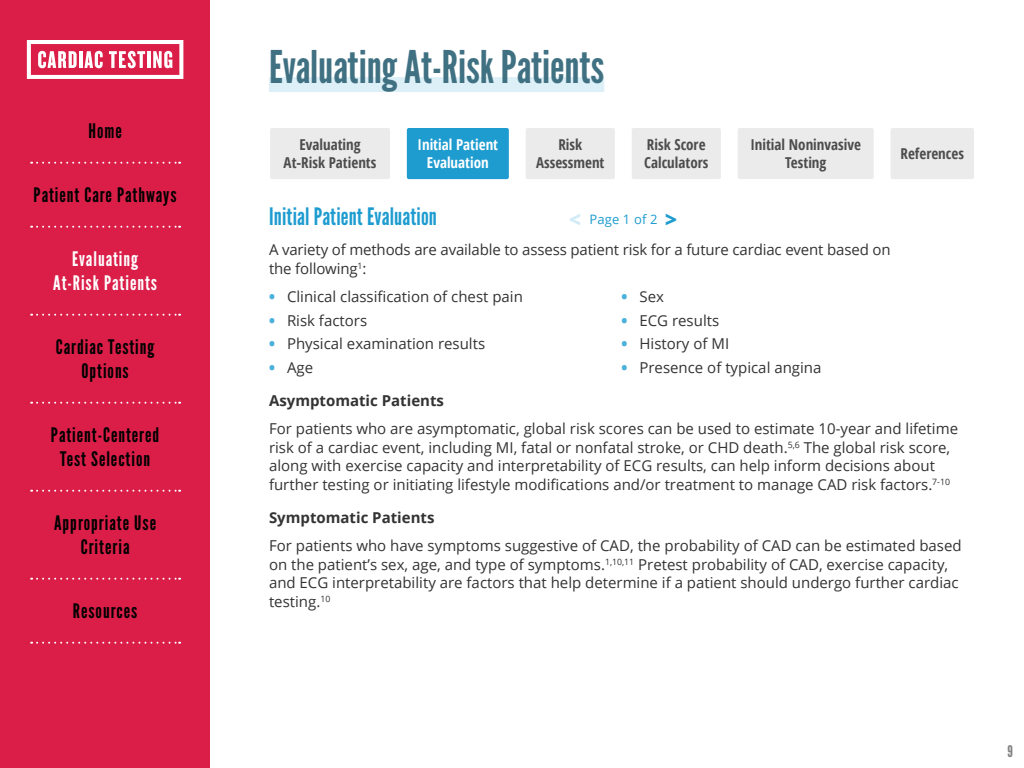
<style>
.page{position:relative;width:1024px;height:768px;background:#fff}
.page>*{position:absolute;margin:0;border:0;box-sizing:border-box;transform-origin:0 0}
.t1{font:45px "League Gothic";color:#407183}
.page_label{font:24px "League Gothic";letter-spacing:.01em;color:#1e9cd0}
.bullets_2-col{font:800 21px "Open Sans";color:#d2ebf6}
.bullets_2-col-2{font:800 21px "Open Sans";color:#1e9cd0}
.Nav{font:20px/24px "League Gothic";letter-spacing:.05em;color:#000;text-align:center}
.Nav-2{font:20px/24px "League Gothic";letter-spacing:.05em;color:#fff;text-align:center}
.t2{font:16px "League Gothic";color:#808080}
.body{font:15px/18.5px "Open Sans";color:#333}
.sub_nav{font:700 condensed 15px/18px "Open Sans";color:#4d4d4d;text-align:center}
.sm_subhead{font:700 15px "Open Sans";color:#333}
.sub_nav-2{font:700 condensed 15px/18px "Open Sans";color:#fff;text-align:center}
.page_label-2{font:13px "Open Sans";letter-spacing:.01em;color:#1e9cd0}
.s1{font-weight:800;color:#4bb0da}
</style>
<div class="page">
<div style="left:0;top:0;width:210px;height:768px;background:#da1e48"></div>
<svg style="left:27px;top:40px;width:156px;height:39px"></svg>
<div style="left:269px;top:77px;width:335px;height:15px;background:#ddf0f8"></div>
<div style="left:270px;top:128px;width:120px;height:51px;background:#ebebeb;border-radius:2px"></div>
<div style="left:407px;top:128px;width:102px;height:51px;background:#1e9cd0;border-radius:2px"></div>
<svg style="left:31px;top:162px;width:149px;height:2px"></svg>
<svg style="left:31px;top:226px;width:149px;height:2px"></svg>
<svg style="left:31px;top:314px;width:149px;height:2px"></svg>
<svg style="left:31px;top:402px;width:149px;height:2px"></svg>
<svg style="left:31px;top:490px;width:149px;height:2px"></svg>
<svg style="left:31px;top:578px;width:149px;height:2px"></svg>
<svg style="left:31px;top:642px;width:149px;height:2px"></svg>
<div style="left:526px;top:128px;width:89px;height:51px;background:#ebebeb;border-radius:2px"></div>
<div style="left:632px;top:128px;width:89px;height:51px;background:#ebebeb;border-radius:2px"></div>
<div style="left:738px;top:128px;width:136px;height:51px;background:#ebebeb;border-radius:2px"></div>
<div style="left:891px;top:128px;width:83px;height:51px;background:#ebebeb;border-radius:2px"></div>
<p class="Nav" style="left:88px;top:119px;width:35px">Home</p>
<p class="Nav" style="left:34px;top:183px;width:144px">Patient Care Pathways</p>
<p class="Nav-2" style="left:53px;top:247px;width:105px">Evaluating<br>At-Risk Patients</p>
<p class="Nav" style="left:56px;top:335px;width:100px">Cardiac Testing<br>Options</p>
<p class="Nav" style="left:51px;top:423px;width:110px">Patient-Centered<br>Test Selection</p>
<p class="Nav" style="left:54px;top:511px;width:103px">Appropriate Use<br>Criteria</p>
<p class="Nav" style="left:73px;top:599px;width:66px">Resources</p>
<p class="t1" style="left:269px;top:40px;width:337px">Evaluating At-Risk Patients</p>
<p class="sub_nav" style="left:284px;top:136px;width:94px">Evaluating<br>At-Risk Patients</p>
<p class="sub_nav-2" style="left:418px;top:136px;width:82px">Initial Patient<br>Evaluation</p>
<p class="sub_nav" style="left:536px;top:136px;width:70px">Risk<br>Assessment</p>
<p class="sub_nav" style="left:644px;top:136px;width:66px;text-align:left">Risk Score<br>Calculators</p>
<p class="sub_nav" style="left:750px;top:135px;width:112px">Initial Noninvasive<br>Testing</p>
<p class="sub_nav" style="left:901px;top:145px;width:65px">References</p>
<p class="page_label" style="left:269px;top:202px;width:170px">Initial Patient Evaluation</p>
<p class="body" style="left:269px;top:240px;width:623px">A variety of methods are available to assess patient risk for a future cardiac event based on the following<sup>1</sup>:</p>
<p class="body" style="left:269px;top:287px;width:255px"><span class="s1">•</span> Clinical classification of chest pain</p>
<p class="body" style="left:269px;top:311px;width:100px"><span class="s1">•</span> Risk factors</p>
<p class="body" style="left:269px;top:334px;width:218px"><span class="s1">•</span> Physical examination results</p>
<p class="body" style="left:269px;top:358px;width:46px"><span class="s1">•</span> Age</p>
<p class="bullets_2-col" style="left:569px;top:203px;width:13px">&lt;</p>
<p class="page_label-2" style="left:589px;top:210px;width:70px">Page 1 of 2</p>
<p class="bullets_2-col-2" style="left:665px;top:203px;width:13px">&gt;</p>
<p class="body" style="left:622px;top:287px;width:44px"><span class="s1">•</span> Sex</p>
<p class="body" style="left:622px;top:311px;width:99px"><span class="s1">•</span> ECG results</p>
<p class="body" style="left:622px;top:334px;width:109px"><span class="s1">•</span> History of MI</p>
<p class="body" style="left:622px;top:358px;width:201px"><span class="s1">•</span> Presence of typical angina</p>
<p class="sm_subhead" style="left:269px;top:390px;width:177px">Asymptomatic Patients</p>
<p class="body" style="left:269px;top:419px;width:691px">For patients who are asymptomatic, global risk scores can be used to estimate 10-year and lifetime risk of a cardiac event, including MI, fatal or nonfatal stroke, or CHD death.<sup>5,6</sup> The global risk score, along with exercise capacity and interpretability of ECG results, can help inform decisions about further testing or initiating lifestyle modifications and/or treatment to manage CAD risk factors.<sup>7-10</sup></p>
<p class="sm_subhead" style="left:269px;top:507px;width:167px">Symptomatic Patients</p>
<p class="body" style="left:269px;top:536px;width:694px">For patients who have symptoms suggestive of CAD, the probability of CAD can be estimated based on the patient’s sex, age, and type of symptoms.<sup>1,10,11</sup> Pretest probability of CAD, exercise capacity, and ECG interpretability are factors that help determine if a patient should undergo further cardiac testing.<sup>10</sup></p>
<p class="t2" style="left:1008px;top:742px;width:7px">9</p>
</div>
